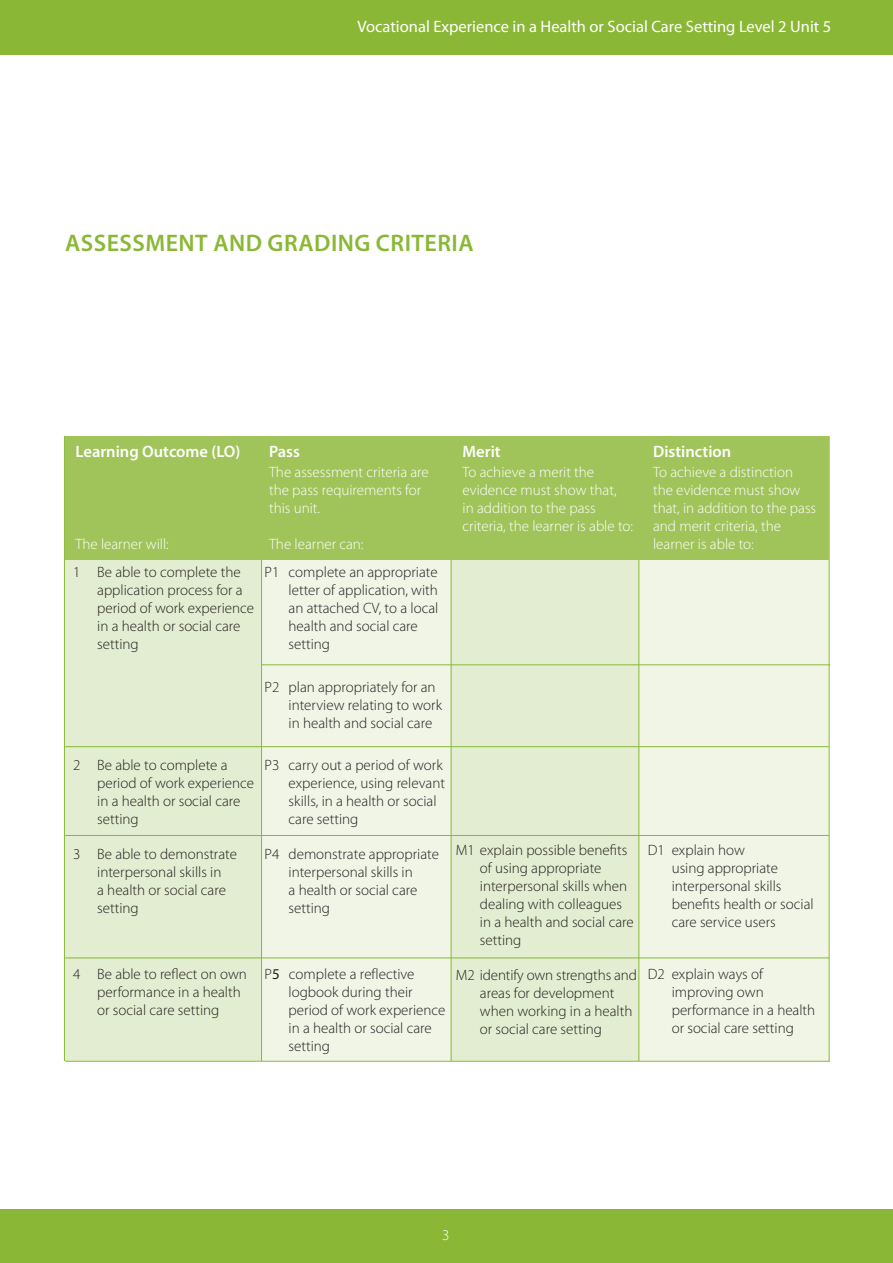
<style>
.page{position:relative;width:893px;height:1263px;background:#fff}
.page>*{position:absolute;margin:0;border:0;box-sizing:border-box;transform-origin:0 0}
.t1{font:600 24px "Myriad Pro";letter-spacing:.02em;color:#8ab836}
.heading_pale_brown{font:16.5px "Myriad Pro";color:#fff}
.heading_pale_brown-2{font:600 16.5px "Myriad Pro";color:#fff}
.heading_pale_brown-3{font:300 15px/18px "Myriad Pro";color:#231f20}
.heading_pale_brown-4{font:300 15px "Myriad Pro";color:#fff}
.s1{font-weight:400}
</style>
<div class="page">
<div style="left:0;top:1209px;width:893px;height:54px;background:#8ab836"></div>
<div style="left:0;top:0;width:893px;height:54px;background:#8ab836"></div>
<div style="left:637px;top:558px;width:192px;height:503px;background:#f0f5e6"></div>
<div style="left:451px;top:559px;width:187px;height:502px;background:#e3edd1"></div>
<div style="left:262px;top:559px;width:189px;height:502px;background:#f0f5e6"></div>
<div style="left:65px;top:558px;width:196px;height:503px;background:#e3edd1"></div>
<hr style="left:261px;top:664px;width:569px;height:1px;background:#8ab836">
<hr style="left:65px;top:746px;width:764px;height:1px;background:#8ab836">
<hr style="left:64px;top:436px;width:1px;height:625px;background:#8ab836">
<hr style="left:261px;top:558px;width:1px;height:503px;background:#8ab836">
<hr style="left:451px;top:558px;width:1px;height:503px;background:#8ab836">
<hr style="left:638px;top:558px;width:1px;height:503px;background:#8ab836">
<hr style="left:829px;top:436px;width:1px;height:626px;background:#8ab836">
<hr style="left:65px;top:835px;width:764px;height:1px;background:#8ab836">
<hr style="left:65px;top:957px;width:764px;height:1px;background:#8ab836">
<hr style="left:65px;top:1061px;width:764px;height:1px;background:#8ab836">
<div style="left:65px;top:436px;width:764px;height:123px;background:#a0c45a"></div>
<p class="heading_pale_brown" style="left:357px;top:17px;width:475px">Vocational Experience in a Health or Social Care Setting Level 2 Unit 5</p>
<p class="t1" style="left:65px;top:227px;width:410px">ASSESSMENT AND GRADING CRITERIA</p>
<p class="heading_pale_brown-2" style="left:76px;top:441px;width:166px">Learning Outcome (LO)</p>
<p class="heading_pale_brown-2" style="left:269px;top:441px;width:33px">Pass</p>
<p class="heading_pale_brown-2" style="left:463px;top:441px;width:40px">Merit</p>
<p class="heading_pale_brown-2" style="left:653px;top:441px;width:80px">Distinction</p>
<p class="heading_pale_brown-4" style="left:269px;top:463px;width:161px">The assessment criteria are</p>
<p class="heading_pale_brown-4" style="left:463px;top:463px;width:133px">To achieve a merit the</p>
<p class="heading_pale_brown-4" style="left:653px;top:463px;width:141px">To achieve a distinction</p>
<p class="heading_pale_brown-4" style="left:269px;top:481px;width:154px">the pass requirements for</p>
<p class="heading_pale_brown-4" style="left:463px;top:481px;width:156px">evidence must show that,</p>
<p class="heading_pale_brown-4" style="left:653px;top:481px;width:149px">the evidence must show</p>
<p class="heading_pale_brown-4" style="left:269px;top:499px;width:53px">this unit.</p>
<p class="heading_pale_brown-4" style="left:463px;top:499px;width:135px">in addition to the pass</p>
<p class="heading_pale_brown-4" style="left:653px;top:499px;width:165px">that, in addition to the pass</p>
<p class="heading_pale_brown-4" style="left:463px;top:517px;width:172px">criteria, the learner is able to:</p>
<p class="heading_pale_brown-4" style="left:653px;top:517px;width:129px">and merit criteria, the</p>
<p class="heading_pale_brown-4" style="left:76px;top:535px;width:95px">The learner will:</p>
<p class="heading_pale_brown-4" style="left:269px;top:535px;width:96px">The learner can:</p>
<p class="heading_pale_brown-4" style="left:653px;top:535px;width:102px">learner is able to:</p>
<p class="heading_pale_brown-3" style="left:97px;top:563px;width:158px;text-indent:-24px">1 Be able to complete the application process for a period of work experience in a health or social care setting</p>
<p class="heading_pale_brown-3" style="left:97px;top:756px;width:158px;text-indent:-24px">2 Be able to complete a period of work experience in a health or social care setting</p>
<p class="heading_pale_brown-3" style="left:97px;top:845px;width:141px;text-indent:-24px">3 Be able to demonstrate interpersonal skills in<br>a health or social care setting</p>
<p class="heading_pale_brown-3" style="left:97px;top:965px;width:151px;text-indent:-24px">4 Be able to reflect on own performance in a health or social care setting</p>
<p class="heading_pale_brown-3" style="left:289px;top:563px;width:151px;text-indent:-24px">P1 complete an appropriate letter of application, with an attached CV, to a local health and social care setting</p>
<p class="heading_pale_brown-3" style="left:289px;top:679px;width:155px;text-indent:-24px">P2 plan appropriately for an interview relating to work in health and social care</p>
<p class="heading_pale_brown-3" style="left:289px;top:756px;width:158px;text-indent:-24px">P3 carry out a period of work experience, using relevant skills, in a health or social care setting</p>
<p class="heading_pale_brown-3" style="left:289px;top:845px;width:152px;text-indent:-24px">P4 demonstrate appropriate interpersonal skills in<br>a health or social care setting</p>
<p class="heading_pale_brown-3" style="left:289px;top:965px;width:158px;text-indent:-24px">P<span class="s1">5</span> complete a reflective logbook during their period of work experience in a health or social care setting</p>
<p class="heading_pale_brown-3" style="left:480px;top:842px;width:155px;text-indent:-24px">M1 explain possible benefits of using appropriate interpersonal skills when dealing with colleagues in a health and social care setting</p>
<p class="heading_pale_brown-3" style="left:480px;top:967px;width:159px;text-indent:-24px">M2 identify own strengths and areas for development when working in a health or social care setting</p>
<p class="heading_pale_brown-3" style="left:672px;top:842px;width:143px;text-indent:-24px">D1 explain how<br>using appropriate interpersonal skills benefits health or social care service users</p>
<p class="heading_pale_brown-3" style="left:672px;top:966px;width:145px;text-indent:-24px">D2 explain ways of improving own performance in a health or social care setting</p>
<p class="heading_pale_brown-4" style="left:442px;top:1226px;width:9px">3</p>
</div>
